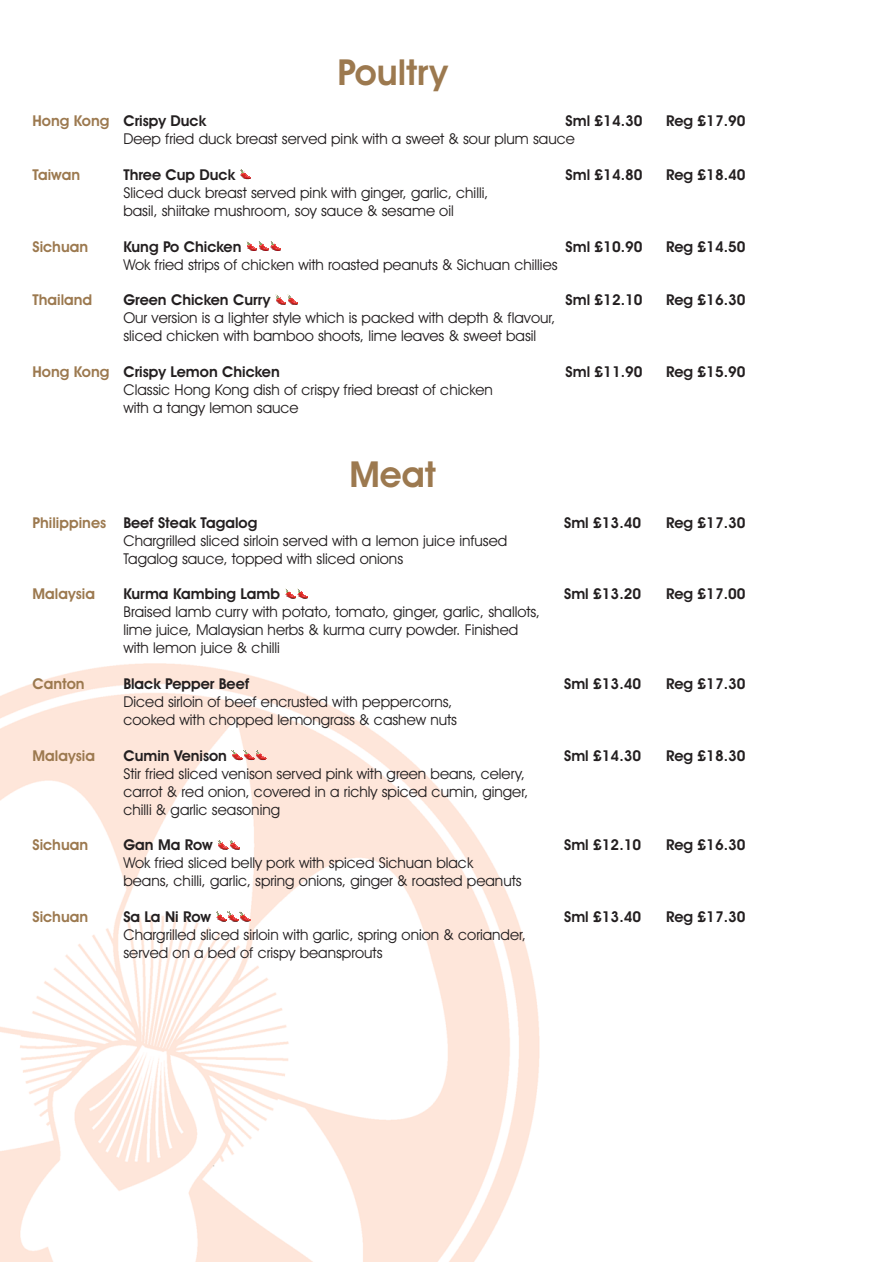
<style>
.page{position:relative;width:893px;height:1262px;background:#fff}
.page>*{position:absolute;margin:0;border:0;box-sizing:border-box;transform-origin:0 0}
.t1{font:700 36px "Avant Garde IT Cby BT";color:#9c794f}
.t2{font:15px/18px "Avant Garde IT Cby BT";color:#231f20}
.t3{font:700 15px "Avant Garde IT Cby BT";color:#231f20}
.t4{font:700 15px "Avant Garde IT Cby BT";color:#9c794f}
.s1{color:#9c794f}
</style>
<div class="page">
<img style="left:0;top:663px;width:540px;height:598px">
<svg style="left:240px;top:169px;width:10px;height:11px"></svg>
<svg style="left:246px;top:241px;width:34px;height:10px"></svg>
<svg style="left:275px;top:295px;width:23px;height:10px"></svg>
<svg style="left:285px;top:589px;width:22px;height:10px"></svg>
<svg style="left:232px;top:750px;width:34px;height:10px"></svg>
<svg style="left:218px;top:840px;width:22px;height:10px"></svg>
<svg style="left:216px;top:911px;width:34px;height:11px"></svg>
<h1 class="t1" style="left:337px;top:60px;width:112px">Poultry</h1>
<p class="t3" style="left:32px;top:115px;width:175px"><span class="s1">Hong Kong</span> Crispy Duck</p>
<p class="t3" style="left:565px;top:115px;width:78px">Sml £14.30</p>
<p class="t3" style="left:666px;top:115px;width:81px">Reg £17.90</p>
<p class="t2" style="left:123px;top:131px;width:453px">Deep fried duck breast served pink with a sweet &amp; sour plum sauce</p>
<p class="t4" style="left:32px;top:169px;width:49px">Taiwan</p>
<p class="t3" style="left:123px;top:169px;width:113px">Three Cup Duck</p>
<p class="t3" style="left:565px;top:169px;width:78px">Sml £14.80</p>
<p class="t3" style="left:666px;top:169px;width:81px">Reg £18.40</p>
<p class="t2" style="left:123px;top:185px;width:366px">Sliced duck breast served pink with ginger, garlic, chilli, basil, shiitake mushroom, soy sauce &amp; sesame oil</p>
<p class="t4" style="left:32px;top:241px;width:57px">Sichuan</p>
<p class="t3" style="left:123px;top:241px;width:119px">Kung Po Chicken</p>
<p class="t3" style="left:565px;top:241px;width:78px">Sml £10.90</p>
<p class="t3" style="left:666px;top:241px;width:81px">Reg £14.50</p>
<p class="t2" style="left:123px;top:257px;width:435px">Wok fried strips of chicken with roasted peanuts &amp; Sichuan chillies</p>
<p class="t4" style="left:32px;top:295px;width:61px">Thailand</p>
<p class="t3" style="left:123px;top:295px;width:149px">Green Chicken Curry</p>
<p class="t3" style="left:565px;top:295px;width:78px">Sml £12.10</p>
<p class="t3" style="left:666px;top:295px;width:81px">Reg £16.30</p>
<p class="t2" style="left:123px;top:310px;width:433px">Our version is a lighter style which is packed with depth &amp; flavour, sliced chicken with bamboo shoots, lime leaves &amp; sweet basil</p>
<p class="t3" style="left:32px;top:366px;width:249px"><span class="s1">Hong Kong</span> Crispy Lemon Chicken</p>
<p class="t3" style="left:565px;top:366px;width:78px">Sml £11.90</p>
<p class="t3" style="left:666px;top:366px;width:81px">Reg £15.90</p>
<p class="t2" style="left:123px;top:382px;width:371px">Classic Hong Kong dish of crispy fried breast of chicken with a tangy lemon sauce</p>
<h1 class="t1" style="left:349px;top:461px;width:88px">Meat</h1>
<p class="t3" style="left:32px;top:517px;width:226px"><span class="s1">Philippines</span> Beef Steak Tagalog</p>
<p class="t3" style="left:564px;top:517px;width:78px">Sml £13.40</p>
<p class="t3" style="left:666px;top:517px;width:81px">Reg £17.30</p>
<p class="t2" style="left:123px;top:533px;width:385px">Chargrilled sliced sirloin served with a lemon juice infused<br>Tagalog sauce, topped with sliced onions</p>
<p class="t4" style="left:32px;top:588px;width:64px">Malaysia</p>
<p class="t3" style="left:123px;top:588px;width:158px">Kurma Kambing Lamb</p>
<p class="t3" style="left:564px;top:588px;width:78px">Sml £13.20</p>
<p class="t3" style="left:666px;top:588px;width:81px">Reg £17.00</p>
<p class="t2" style="left:123px;top:604px;width:418px">Braised lamb curry with potato, tomato, ginger, garlic, shallots, lime juice, Malaysian herbs &amp; kurma curry powder. Finished with lemon juice &amp; chilli</p>
<p class="t4" style="left:32px;top:678px;width:54px">Canton</p>
<p class="t3" style="left:123px;top:678px;width:127px">Black Pepper Beef</p>
<p class="t3" style="left:564px;top:678px;width:78px">Sml £13.40</p>
<p class="t3" style="left:666px;top:678px;width:81px">Reg £17.30</p>
<p class="t2" style="left:123px;top:694px;width:335px">Diced sirloin of beef encrusted with peppercorns, cooked with chopped lemongrass &amp; cashew nuts</p>
<p class="t4" style="left:32px;top:750px;width:64px">Malaysia</p>
<p class="t3" style="left:123px;top:750px;width:105px">Cumin Venison</p>
<p class="t3" style="left:564px;top:750px;width:78px">Sml £14.30</p>
<p class="t3" style="left:666px;top:750px;width:81px">Reg £18.30</p>
<p class="t2" style="left:123px;top:766px;width:406px">Stir fried sliced venison served pink with green beans, celery, carrot &amp; red onion, covered in a richly spiced cumin, ginger, chilli &amp; garlic seasoning</p>
<p class="t4" style="left:32px;top:839px;width:57px">Sichuan</p>
<p class="t3" style="left:123px;top:839px;width:91px">Gan Ma Row</p>
<p class="t3" style="left:564px;top:839px;width:78px">Sml £12.10</p>
<p class="t3" style="left:666px;top:839px;width:81px">Reg £16.30</p>
<p class="t2" style="left:123px;top:855px;width:400px">Wok fried sliced belly pork with spiced Sichuan black beans, chilli, garlic, spring onions, ginger &amp; roasted peanuts</p>
<p class="t4" style="left:32px;top:911px;width:57px">Sichuan</p>
<p class="t3" style="left:123px;top:911px;width:89px">Sa La Ni Row</p>
<p class="t3" style="left:564px;top:911px;width:78px">Sml £13.40</p>
<p class="t3" style="left:666px;top:911px;width:81px">Reg £17.30</p>
<p class="t2" style="left:123px;top:927px;width:404px">Chargrilled sliced sirloin with garlic, spring onion &amp; coriander, served on a bed of crispy beansprouts</p>
</div>
